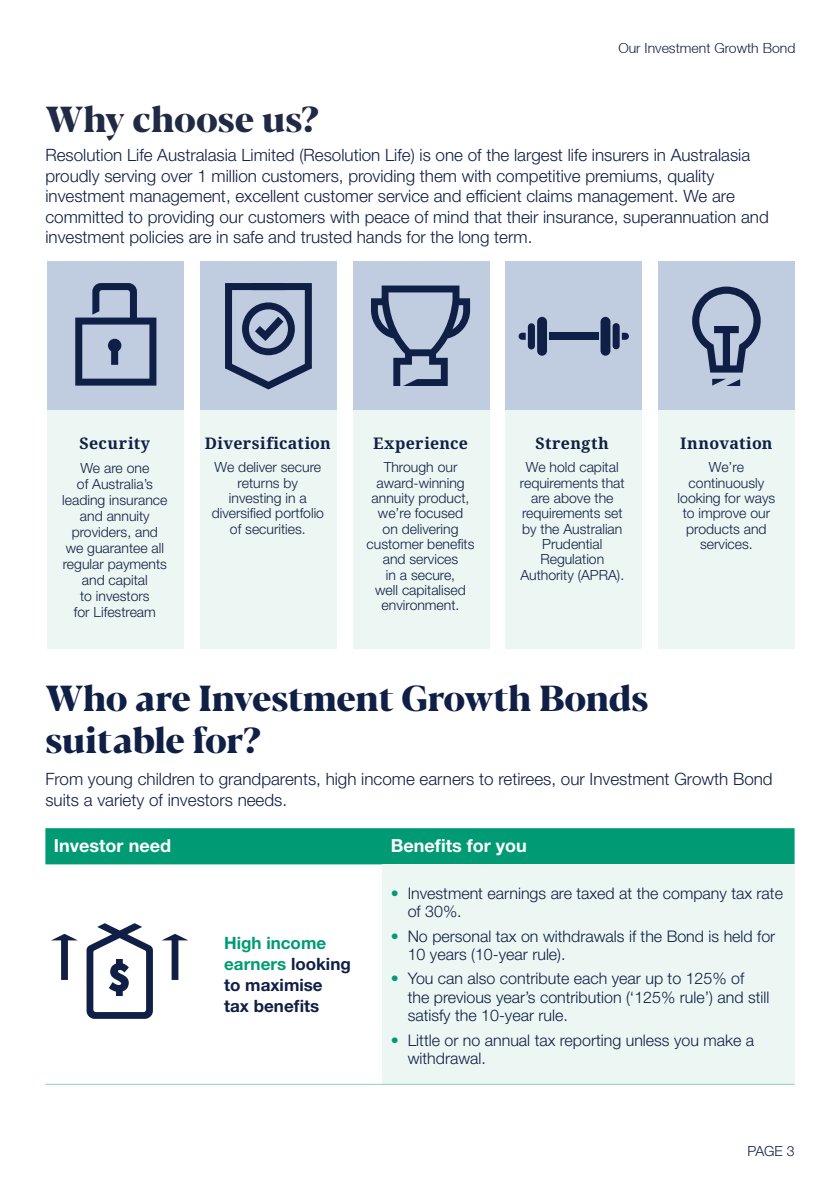
<style>
.page{position:relative;width:840px;height:1191px;background:#fff}
.page>*{position:absolute;margin:0;border:0;box-sizing:border-box;transform-origin:0 0}
.t1{font:700 expanded 36px/42px "Blacker Pro Dis";letter-spacing:-.005em;color:#101f45}
.t2{font:700 expanded 36px "Blacker Pro Dis";color:#202a44}
.t3{font:700 18px "Helvetica Neue LT Pro";color:#fff}
.t4{font:300 17px/20.6px "Helvetica Neue LT Pro";color:#101f45}
.t5{font:700 17px/21px "Helvetica Neue LT Pro";color:#101f45}
.t6{font:300 16px/18.4px "Helvetica Neue LT Pro";color:#101f45}
.t7{font:700 16px "Noto Serif";letter-spacing:.02em;color:#101f45}
.t8{font:300 14px/15.4px "Helvetica Neue LT Pro";color:#101f45;text-align:center}
.t9{font:300 14px "Helvetica Neue LT";color:#101f45}
.s1{color:#009b74}
</style>
<div class="page">
<div style="left:45px;top:828px;width:749px;height:36px;background:#009b74"></div>
<div style="left:382px;top:864px;width:412px;height:220px;background:#ecf6f3"></div>
<div style="left:47px;top:261px;width:137px;height:149px;background:#c0cce0"></div>
<div style="left:505px;top:261px;width:137px;height:149px;background:#c0cce0"></div>
<div style="left:657px;top:261px;width:137px;height:149px;background:#c0cce0"></div>
<div style="left:200px;top:261px;width:137px;height:149px;background:#c0cce0"></div>
<div style="left:352px;top:261px;width:137px;height:149px;background:#c0cce0"></div>
<div style="left:47px;top:410px;width:137px;height:239px;background:#ecf6f3"></div>
<div style="left:505px;top:410px;width:137px;height:239px;background:#ecf6f3"></div>
<div style="left:657px;top:410px;width:137px;height:239px;background:#ecf6f3"></div>
<div style="left:200px;top:410px;width:137px;height:239px;background:#ecf6f3"></div>
<div style="left:352px;top:410px;width:137px;height:239px;background:#ecf6f3"></div>
<svg style="left:75px;top:283px;width:81px;height:102px"></svg>
<div style="left:108px;top:339px;width:13px;height:13px;background:#101f45;border-radius:50%"></div>
<svg style="left:225px;top:283px;width:86px;height:106px"></svg>
<svg style="left:371px;top:285px;width:99px;height:101px"></svg>
<svg style="left:518px;top:323px;width:16px;height:26px"></svg>
<div style="left:537px;top:317px;width:9px;height:39px;background:#101f45;border-radius:5px"></div>
<div style="left:548px;top:333px;width:47px;height:7px;background:#101f45"></div>
<svg style="left:612px;top:323px;width:16px;height:26px"></svg>
<div style="left:600px;top:317px;width:10px;height:39px;background:#101f45;border-radius:5px"></div>
<div style="left:551px;top:333px;width:47px;height:7px;background:#101f45"></div>
<svg style="left:692px;top:286px;width:68px;height:86px"></svg>
<svg style="left:712px;top:379px;width:27px;height:7px"></svg>
<svg style="left:86px;top:923px;width:67px;height:95px"></svg>
<svg style="left:161px;top:934px;width:27px;height:46px"></svg>
<svg style="left:51px;top:933px;width:27px;height:47px"></svg>
<hr style="left:45px;top:1083px;width:749px;height:1px;background:#91cdb9">
<p class="t9" style="left:618px;top:39px;width:178px">Our Investment Growth Bond</p>
<h1 class="t2" style="left:45px;top:93px;width:275px">Why choose us?</h1>
<p class="t4" style="left:45px;top:144px;width:724px">Resolution Life Australasia Limited (Resolution Life) is one of the largest life insurers in Australasia proudly serving over 1 million customers, providing them with competitive premiums, quality investment management, excellent customer service and efficient claims management. We are committed to providing our customers with peace of mind that their insurance, superannuation and investment policies are in safe and trusted hands for the long term.</p>
<p class="t7" style="left:79px;top:432px;width:72px">Security</p>
<p class="t8" style="left:62px;top:459px;width:107px;line-height:16px">We are one<br>of Australia’s leading insurance and annuity providers, and we guarantee all regular payments and capital<br>to investors<br>for Lifestream</p>
<p class="t7" style="left:205px;top:432px;width:127px">Diversification</p>
<p class="t8" style="left:211px;top:459px;width:114px">We deliver secure returns by investing in a diversified portfolio of securities.</p>
<p class="t7" style="left:373px;top:432px;width:96px">Experience</p>
<p class="t8" style="left:366px;top:459px;width:109px">Through our award-winning annuity product, we’re focused<br>on delivering customer benefits and services<br>in a secure,<br>well capitalised environment.</p>
<p class="t7" style="left:535px;top:432px;width:75px">Strength</p>
<p class="t8" style="left:519px;top:459px;width:106px">We hold capital requirements that are above the requirements set by the Australian<br>Prudential<br>Regulation<br>Authority (APRA).</p>
<p class="t7" style="left:679px;top:432px;width:94px">Innovation</p>
<p class="t8" style="left:677px;top:459px;width:99px">We’re continuously looking for ways to improve our products and services.</p>
<h1 class="t1" style="left:45px;top:675px;width:604px">Who are Investment Growth Bonds suitable for?</h1>
<p class="t4" style="left:45px;top:768px;width:728px">From young children to grandparents, high income earners to retirees, our Investment Growth Bond suits a variety of investors needs.</p>
<p class="t3" style="left:54px;top:834px;width:119px">Investor need</p>
<p class="t3" style="left:390px;top:834px;width:138px">Benefits for you</p>
<p class="t5" style="left:224px;top:931px;width:128px"><span class="s1">High income earners</span> looking to maximise tax benefits</p>
<p class="t6" style="left:407px;top:883px;width:376px;text-indent:-17px"><span class="s1">•</span> Investment earnings are taxed at the company tax rate of 30%.</p>
<p class="t6" style="left:407px;top:926px;width:369px;text-indent:-17px"><span class="s1">•</span> No personal tax on withdrawals if the Bond is held for<br>10 years (10-year rule).</p>
<p class="t6" style="left:407px;top:969px;width:363px;text-indent:-17px"><span class="s1">•</span> You can also contribute each year up to 125% of the previous year’s contribution (‘125% rule’) and still satisfy the 10-year rule.</p>
<p class="t6" style="left:407px;top:1030px;width:348px;text-indent:-17px"><span class="s1">•</span> Little or no annual tax reporting unless you make a withdrawal.</p>
<p class="t8" style="left:747px;top:1142px;width:48px">PAGE 3</p>
</div>
